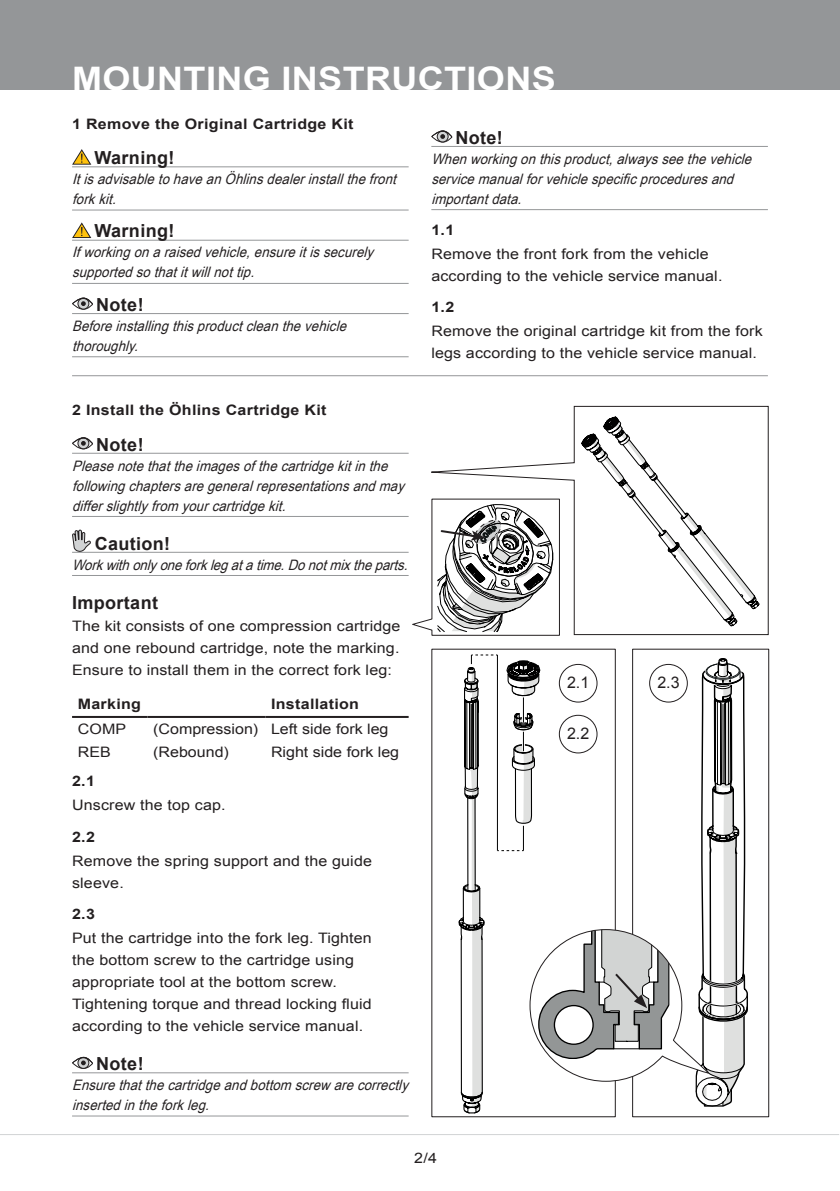
<style>
.page{position:relative;width:840px;height:1191px;background:#fff}
.page>*{position:absolute;margin:0;border:0;box-sizing:border-box;transform-origin:0 0}
.t1{font:700 32.4px "Arial";letter-spacing:.01em;color:#fff;scale:1.11 1}
.t2{font:700 18px "Arial";letter-spacing:.02em;color:#231f20}
.t3{font:16px "Arial";color:#231f20}
.t4{font:14.4px/22px "Arial";letter-spacing:.01em;color:#231f20;scale:1.11 1}
.t5{font:italic 14.4px/20px "Arial Narrow";color:#231f20;scale:1.11 1}
.t6{font:700 14.4px "Arial";letter-spacing:.02em;color:#231f20;scale:1.11 1}
</style>
<div class="page">
<div style="left:0;top:0;width:839px;height:90px;background:#949698"></div>
<hr style="left:0;top:1134px;width:838px;height:1px;background:#d1d3d4">
<hr style="left:72px;top:166px;width:336px;height:1px;background:#949698">
<hr style="left:72px;top:210px;width:336px;height:1px;background:#949698">
<hr style="left:72px;top:240px;width:336px;height:1px;background:#949698">
<hr style="left:72px;top:283px;width:336px;height:1px;background:#949698">
<hr style="left:72px;top:313px;width:336px;height:1px;background:#949698">
<hr style="left:72px;top:356px;width:336px;height:1px;background:#949698">
<svg style="left:72px;top:149px;width:19px;height:16px"></svg>
<svg style="left:72px;top:222px;width:19px;height:16px"></svg>
<div style="left:72px;top:297px;width:21px;height:13px;border:1px solid #231f20;border-radius:50%"></div>
<div style="left:78px;top:298px;width:11px;height:11px;background:#d1d3d4;border-radius:50%"></div>
<div style="left:77px;top:298px;width:12px;height:11px;border:1px solid #231f20;border-radius:50%"></div>
<svg style="left:72px;top:297px;width:21px;height:9px"></svg>
<hr style="left:72px;top:453px;width:336px;height:1px;background:#949698">
<hr style="left:72px;top:516px;width:336px;height:1px;background:#949698">
<hr style="left:72px;top:552px;width:336px;height:1px;background:#949698">
<hr style="left:72px;top:575px;width:336px;height:1px;background:#949698">
<hr style="left:72px;top:1072px;width:336px;height:1px;background:#949698">
<hr style="left:72px;top:1115px;width:336px;height:1px;background:#949698">
<div style="left:72px;top:437px;width:21px;height:12px;border:1px solid #231f20;border-radius:50%"></div>
<div style="left:78px;top:438px;width:11px;height:11px;background:#d1d3d4;border-radius:50%"></div>
<div style="left:77px;top:437px;width:12px;height:12px;border:1px solid #231f20;border-radius:50%"></div>
<svg style="left:72px;top:437px;width:21px;height:9px"></svg>
<svg style="left:72px;top:529px;width:19px;height:23px"></svg>
<hr style="left:72px;top:716px;width:75px;height:2px;background:#231f20">
<hr style="left:147px;top:716px;width:118px;height:2px;background:#231f20">
<hr style="left:265px;top:716px;width:143px;height:2px;background:#231f20">
<div style="left:72px;top:1056px;width:21px;height:13px;border:1px solid #231f20;border-radius:50%"></div>
<div style="left:77px;top:1057px;width:12px;height:11px;border:1px solid #231f20;border-radius:50%"></div>
<svg style="left:72px;top:1056px;width:21px;height:9px"></svg>
<hr style="left:431px;top:146px;width:336px;height:1px;background:#949698">
<hr style="left:431px;top:209px;width:336px;height:1px;background:#949698">
<hr style="left:72px;top:375px;width:695px;height:1px;background:#949698">
<svg style="left:410px;top:130px;width:349px;height:988px"></svg>
<h1 class="t1" style="left:72px;top:57px;width:98px">mounting</h1>
<h1 class="t1" style="left:281px;top:57px;width:19px">inst</h1>
<h1 class="t1" style="left:365px;top:57px;width:65px">ructi</h1>
<h1 class="t1" style="left:476px;top:57px;width:48px">ons</h1>
<p class="t6" style="left:72px;top:114px;width:255px">1 Remove the Original Cartridge Kit</p>
<p class="t2" style="left:94px;top:146px;width:81px">Warning!</p>
<p class="t5" style="left:72px;top:168px;width:298px">ItisadvisabletohaveanÖhlinsdealerinstallthefront forkkit.</p>
<p class="t2" style="left:94px;top:219px;width:81px">Warning!</p>
<p class="t5" style="left:72px;top:242px;width:277px">Ifworkingonaraisedvehicle,ensureitissecurely supportedsothatitwillnottip.</p>
<p class="t2" style="left:96px;top:292px;width:49px">Note!</p>
<p class="t5" style="left:72px;top:315px;width:253px">Beforeinstallingthisproductcleanthevehicle thoroughly.</p>
<p class="t2" style="left:455px;top:125px;width:49px">Note!</p>
<p class="t5" style="left:431px;top:148px;width:294px">Whenworkingonthisproduct,alwaysseethevehicle servicemanualforvehiclespecificproceduresand importantdata.</p>
<p class="t6" style="left:431px;top:220px;width:22px">1.1</p>
<p class="t4" style="left:431px;top:243px;width:263px">Remove the front fork from the vehicle according to the vehicle service manual.</p>
<p class="t6" style="left:431px;top:298px;width:22px">1.2</p>
<p class="t4" style="left:431px;top:320px;width:300px">Remove the original cartridge kit from the fork legs according to the vehicle service manual.</p>
<p class="t6" style="left:72px;top:400px;width:230px">2 Install the Öhlins Cartridge Kit</p>
<p class="t2" style="left:96px;top:432px;width:49px">Note!</p>
<p class="t5" style="left:72px;top:455px;width:305px">Pleasenotethattheimagesofthecartridgekitinthe followingchaptersaregeneralrepresentationsandmay differslightlyfrom yourcartridgekit.</p>
<p class="t2" style="left:95px;top:531px;width:77px">Caution!</p>
<p class="t5" style="left:72px;top:554px;width:308px">Workwithonlyoneforklegatatime.Donotmixtheparts.</p>
<p class="t2" style="left:72px;top:590px;width:87px">Important</p>
<p class="t4" style="left:72px;top:614px;width:297px;text-align:justify">The kit consists of one compression cartridge and one rebound cartridge, note the marking.<br>Ensure to install them in the correct fork leg:</p>
<p class="t6" style="left:78px;top:694px;width:58px">Marking</p>
<p class="t6" style="left:271px;top:694px;width:81px">Installation</p>
<p class="t4" style="left:78px;top:718px;width:45px">COMP</p>
<p class="t4" style="left:153px;top:718px;width:213px">(Compression) Left side fork leg</p>
<p class="t4" style="left:78px;top:741px;width:31px">REB</p>
<p class="t4" style="left:153px;top:741px;width:70px">(Rebound)</p>
<p class="t4" style="left:271px;top:741px;width:117px">Right side fork leg</p>
<p class="t6" style="left:72px;top:771px;width:22px">2.1</p>
<p class="t4" style="left:72px;top:794px;width:140px">Unscrew the top cap.</p>
<p class="t6" style="left:72px;top:827px;width:22px">2.2</p>
<p class="t4" style="left:72px;top:849px;width:271px">Remove the spring support and the guide sleeve.</p>
<p class="t6" style="left:72px;top:904px;width:22px">2.3</p>
<p class="t4" style="left:72px;top:927px;width:271px">Put the cartridge into the fork leg. Tighten the bottom screw to the cartridge using appropriate tool at the bottom screw.<br>Tightening torque and thread locking fluid according to the vehicle service manual.</p>
<p class="t2" style="left:96px;top:1051px;width:49px">Note!</p>
<p class="t5" style="left:72px;top:1074px;width:309px">Ensurethatthecartridgeandbottom screwarecorrectly insertedintheforkleg.</p>
<p class="t4" style="left:414px;top:1147px;width:22px">2/4</p>
<p class="t3" style="left:566px;top:672px;width:24px">2.1</p>
<p class="t3" style="left:566px;top:722px;width:24px">2.2</p>
<p class="t3" style="left:657px;top:672px;width:24px">2.3</p>
</div>
